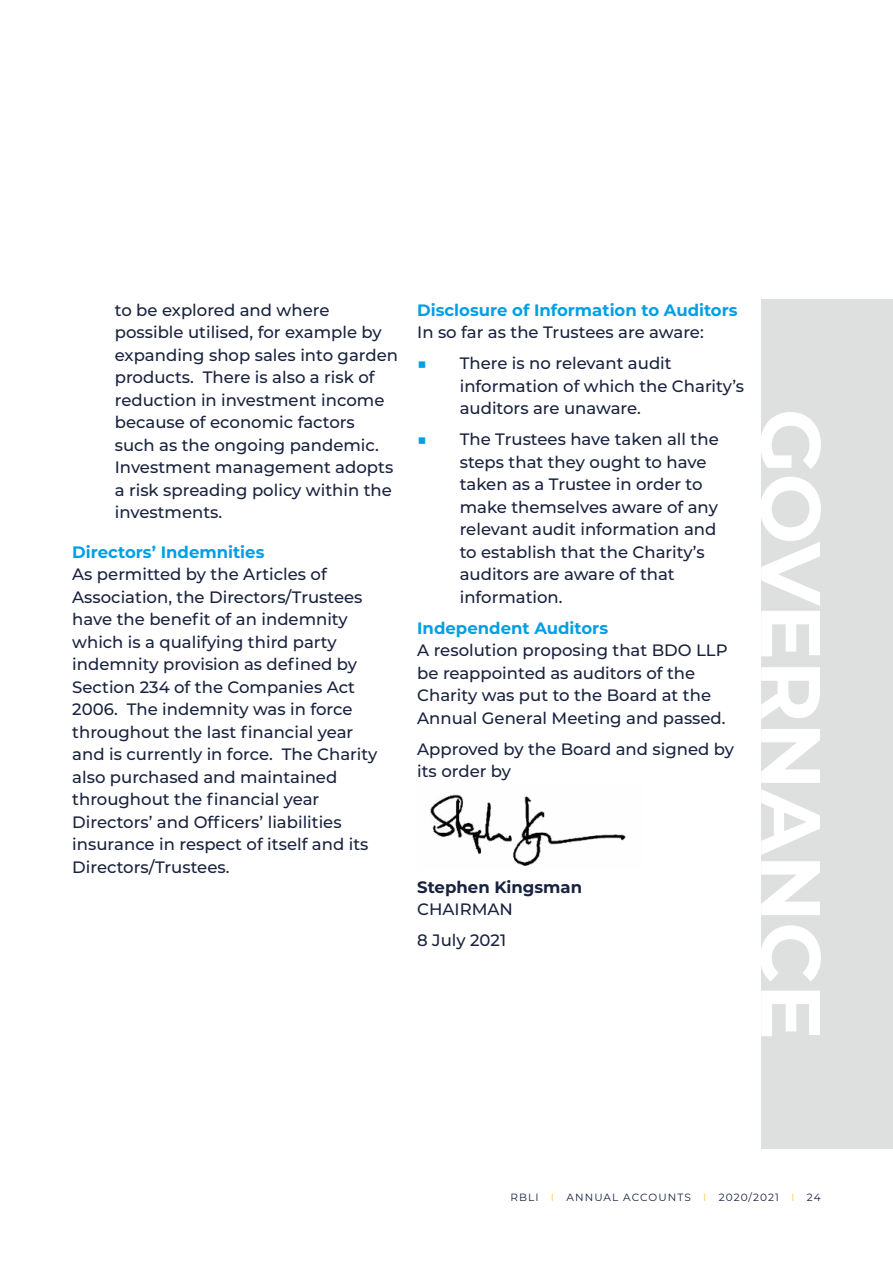
<style>
.page{position:relative;width:893px;height:1263px;background:#fff}
.page>*{position:absolute;margin:0;border:0;box-sizing:border-box;transform-origin:0 0}
.RBLI_Heading_1{font:900 84px "Montserrat";color:#fff}
.RBLI_Paragraph_Style{font:500 16.5px/22.5px "Montserrat";color:#19223e}
.RBLI_Header_4{font:700 16.5px "Montserrat";color:#009fe3}
.RBLI_Paragraph_Style-2{font:700 16.5px "Montserrat";color:#19223e}
.t1{font:10.5px "Montserrat";letter-spacing:.1em;color:#19223e}
.s1{color:#009fe3}
.s2{color:#efd044}
</style>
<div class="page">
<img style="left:430px;top:794px;width:196px;height:72px">
<div style="left:761px;top:300px;width:132px;height:849px;background:#dedfdf"></div>
<p class="RBLI_Paragraph_Style" style="left:115px;top:298px;width:285px">to be explored and where possible utilised, for example by expanding shop sales into garden products. There is also a risk of reduction in investment income because of economic factors such as the ongoing pandemic.<br>Investment management adopts a risk spreading policy within the investments.</p>
<p class="RBLI_Header_4" style="left:72px;top:540px;width:194px">Directors’ Indemnities</p>
<p class="RBLI_Paragraph_Style" style="left:72px;top:562px;width:307px">As permitted by the Articles of Association, the Directors/Trustees have the benefit of an indemnity which is a qualifying third party indemnity provision as defined by Section 234 of the Companies Act 2006. The indemnity was in force throughout the last financial year and is currently in force. The Charity also purchased and maintained throughout the financial year Directors’ and Officers’ liabilities insurance in respect of itself and its Directors/Trustees.</p>
<p class="RBLI_Header_4" style="left:417px;top:298px;width:322px">Disclosure of Information to Auditors</p>
<p class="RBLI_Paragraph_Style" style="left:417px;top:320px;width:288px">In so far as the Trustees are aware:</p>
<p class="RBLI_Paragraph_Style" style="left:460px;top:351px;width:286px;text-indent:-43px"><span class="s1">■</span> There is no relevant audit information of which the Charity’s auditors are unaware.</p>
<p class="RBLI_Paragraph_Style" style="left:460px;top:427px;width:261px;text-indent:-43px"><span class="s1">■</span> The Trustees have taken all the steps that they ought to have taken as a Trustee in order to make themselves aware of any relevant audit information and to establish that the Charity’s auditors are aware of that information.</p>
<p class="RBLI_Header_4" style="left:417px;top:616px;width:192px">Independent Auditors</p>
<p class="RBLI_Paragraph_Style" style="left:417px;top:638px;width:312px">A resolution proposing that BDO LLP be reappointed as auditors of the Charity was put to the Board at the Annual General Meeting and passed.</p>
<p class="RBLI_Paragraph_Style" style="left:417px;top:737px;width:318px">Approved by the Board and signed by its order by</p>
<p class="RBLI_Paragraph_Style-2" style="left:417px;top:875px;width:166px">Stephen Kingsman</p>
<p class="RBLI_Paragraph_Style" style="left:417px;top:897px;width:97px">CHAIRMAN</p>
<p class="RBLI_Paragraph_Style" style="left:417px;top:929px;width:90px">8 July 2021</p>
<p class="RBLI_Heading_1" style="left:854px;top:339px;width:641px;rotate:90deg">GOVERNANCE</p>
<p class="t1" style="left:510px;top:1190px;width:312px">RBLI <span class="s2">I</span> ANNUAL ACCOUNTS <span class="s2">I</span> 2020/2021 <span class="s2">I</span> 24</p>
</div>
